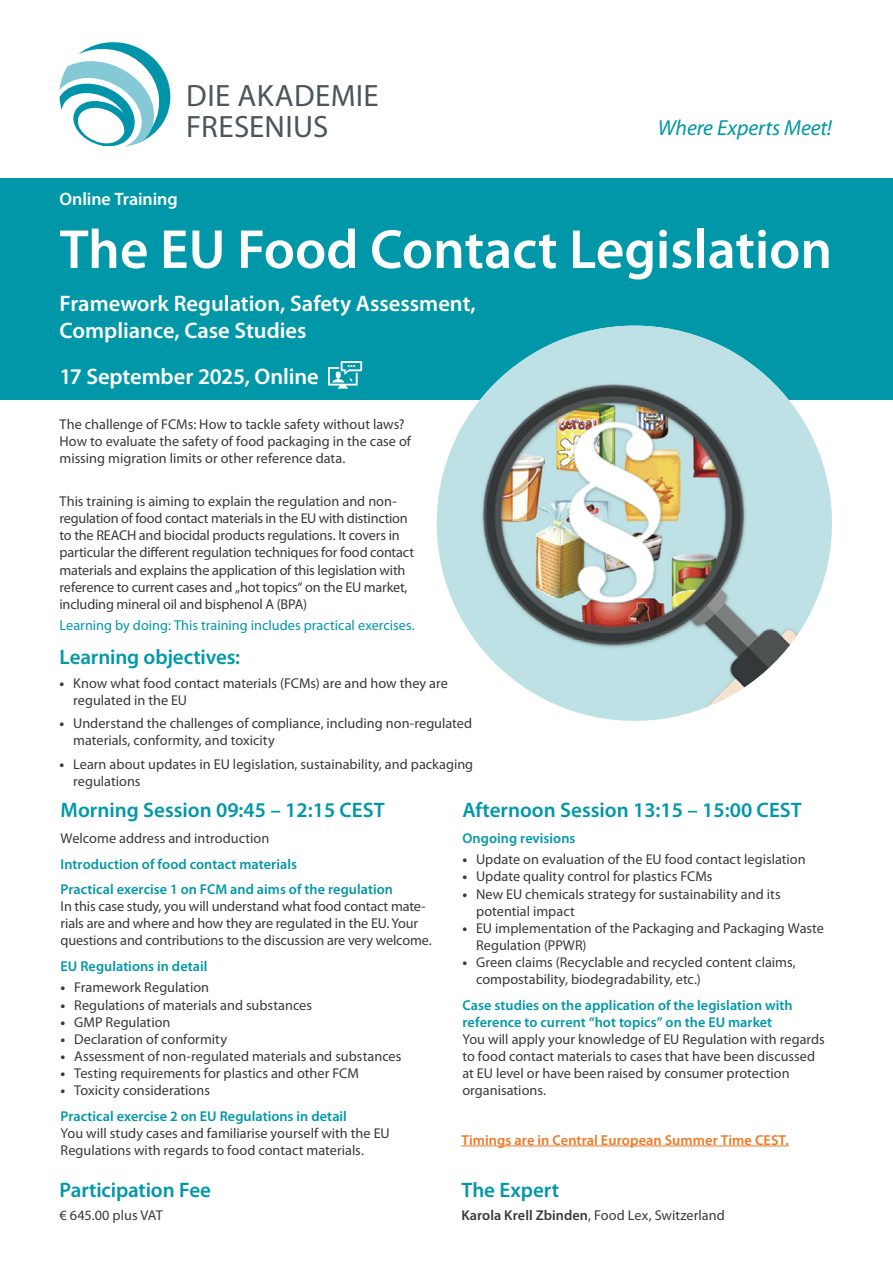
<style>
.page{position:relative;width:893px;height:1263px;background:#fff}
.page>*{position:absolute;margin:0;border:0;box-sizing:border-box;transform-origin:0 0}
.t1{font:600 55.5px "Myriad Pro";color:#fff}
.t2{font:31.05px/31px "Myriad Pro";letter-spacing:.01em;color:#4c565c}
.t3{font:600 22.5px/27px "Myriad Pro";color:#fff}
.t4{font:italic 21.75px "Myriad Pro";letter-spacing:-.005em;color:#0098a8}
.t5{font:600 21px "Myriad Pro";color:#0098a8}
.t6{font:600 18px "Myriad Pro";letter-spacing:-.005em;color:#fff}
.t7{font:600 14.4px "Myriad Pro";letter-spacing:.005em;color:#ef7926}
.t8{font:14.25px/17.1px "Myriad Pro";color:#3a3938}
.t9{font:600 14.25px/25.7px "Myriad Pro";letter-spacing:.005em;color:#0098a8}
.t10{font:14.25px "Myriad Pro";color:#0098a8}
.s1{font-weight:700}
.s2{font-weight:700;color:#3a3938}
.s3{font-weight:400;color:#3a3938}
.s4{font-weight:600}
</style>
<div class="page">
<div style="left:0;top:178px;width:893px;height:222px;background:#0098a8"></div>
<svg style="left:60px;top:42px;width:111px;height:105px"></svg>
<svg style="left:328px;top:361px;width:34px;height:28px"></svg>
<hr style="left:461px;top:1145px;width:328px;height:1px;background:#ef7926">
<img style="left:437px;top:326px;width:395px;height:395px;border-radius:198px">
<h2 class="t2" style="left:186px;top:79px;width:194px">DIE AKADEMIE<br>FRESENIUS</h2>
<h3 class="t4" style="left:658px;top:114px;width:176px">Where Experts Meet!</h3>
<p class="t6" style="left:60px;top:187px;width:120px">Online Training</p>
<h1 class="t1" style="left:60px;top:214px;width:774px">The EU Food Contact Legislation</h1>
<h3 class="t3" style="left:60px;top:289px;width:418px">Framework Regulation, Safety Assessment,<br>Compliance, Case Studies</h3>
<h3 class="t3" style="left:60px;top:362px;width:261px">17 September 2025, Online</h3>
<p class="t8" style="left:60px;top:416px;width:353px">The challenge of FCMs: How to tackle safety without laws?<br>How to evaluate the safety of food packaging in the case of missing migration limits or other reference data.</p>
<p class="t8" style="left:60px;top:493px;width:356px">This training is aiming to explain the regulation and non&shy;regulation of food contact materials in the EU with distinction to the REACH and biocidal products regulations. It covers in particular the different regulation techniques for food contact materials and explains the application of this legislation with reference to current cases and „hot topics“ on the EU market, including mineral oil and bisphenol A (BPA)</p>
<p class="t10" style="left:60px;top:616px;width:357px">Learning by doing: This training includes practical exercises.</p>
<h3 class="t5" style="left:60px;top:644px;width:182px">Learning objectives:</h3>
<p class="t8" style="left:73px;top:674px;width:376px;text-indent:-14px"><span class="s1">•</span> Know what food contact materials (FCMs) are and how they are regulated in the EU</p>
<p class="t8" style="left:73px;top:715px;width:401px;text-indent:-14px"><span class="s1">•</span> Understand the challenges of compliance, including non-regulated materials, conformity, and toxicity</p>
<p class="t8" style="left:73px;top:755px;width:402px;text-indent:-14px"><span class="s1">•</span> Learn about updates in EU legislation, sustainability, and packaging regulations</p>
<h3 class="t5" style="left:61px;top:797px;width:326px">Morning Session 09:45 – 12:15 CEST</h3>
<p class="t8" style="left:61px;top:829px;width:210px">Welcome address and introduction</p>
<p class="t9" style="left:61px;top:850px;width:334px">Introduction of food contact materials<br>Practical exercise 1 on FCM and aims of the regulation</p>
<p class="t8" style="left:61px;top:898px;width:373px">In this case study, you will understand what food contact mate&shy;rials are and where and how they are regulated in the EU. Your questions and contributions to the discussion are very welcome.</p>
<p class="t9" style="left:61px;top:953px;width:148px">EU Regulations in detail</p>
<p class="t8" style="left:61px;top:979px;width:150px"><span class="s1">•</span> Framework Regulation</p>
<p class="t8" style="left:61px;top:996px;width:253px"><span class="s1">•</span> Regulations of materials and substances</p>
<p class="t8" style="left:61px;top:1013px;width:111px"><span class="s1">•</span> GMP Regulation</p>
<p class="t8" style="left:61px;top:1030px;width:168px"><span class="s1">•</span> Declaration of conformity</p>
<p class="t8" style="left:61px;top:1047px;width:342px"><span class="s1">•</span> Assessment of non-regulated materials and substances</p>
<p class="t8" style="left:61px;top:1064px;width:300px"><span class="s1">•</span> Testing requirements for plastics and other FCM</p>
<p class="t9" style="left:61px;top:1077px;width:288px"><span class="s2">•</span> <span class="s3">Toxicity considerations<br></span>Practical exercise 2 on EU Regulations in detail</p>
<p class="t8" style="left:61px;top:1124px;width:331px">You will study cases and familiarise yourself with the EU<br>Regulations with regards to food contact materials.</p>
<h3 class="t5" style="left:60px;top:1177px;width:153px">Participation Fee</h3>
<p class="t8" style="left:60px;top:1207px;width:105px">€ 645.00 plus VAT</p>
<h3 class="t5" style="left:462px;top:797px;width:341px">Afternoon Session 13:15 – 15:00 CEST</h3>
<p class="t9" style="left:462px;top:825px;width:115px">Ongoing revisions</p>
<p class="t8" style="left:462px;top:851px;width:345px"><span class="s1">•</span> Update on evaluation of the EU food contact legislation</p>
<p class="t8" style="left:462px;top:868px;width:252px"><span class="s1">•</span> Update quality control for plastics FCMs</p>
<p class="t8" style="left:476px;top:885px;width:306px;text-indent:-14px"><span class="s1">•</span> New EU chemicals strategy for sustainability and its potential impact</p>
<p class="t8" style="left:476px;top:919px;width:349px;text-indent:-14px"><span class="s1">•</span> EU implementation of the Packaging and Packaging Waste<br>Regulation (PPWR)</p>
<p class="t8" style="left:476px;top:953px;width:321px;text-indent:-14px"><span class="s1">•</span> Green claims (Recyclable and recycled content claims, compostability, biodegradability, etc.)</p>
<p class="t9" style="left:462px;top:996px;width:332px;line-height:17.1px">Case studies on the application of the legislation with reference to current “hot topics” on the EU market</p>
<p class="t8" style="left:462px;top:1030px;width:364px">You will apply your knowledge of EU Regulation with regards to food contact materials to cases that have been discussed at EU level or have been raised by consumer protection organisations.</p>
<p class="t7" style="left:461px;top:1130px;width:329px">Timings are in Central European Summer Time CEST.</p>
<h3 class="t5" style="left:461px;top:1177px;width:99px">The Expert</h3>
<p class="t8" style="left:461px;top:1207px;width:265px"><span class="s4">Karola Krell Zbinden</span>, Food Lex, Switzerland</p>
</div>
